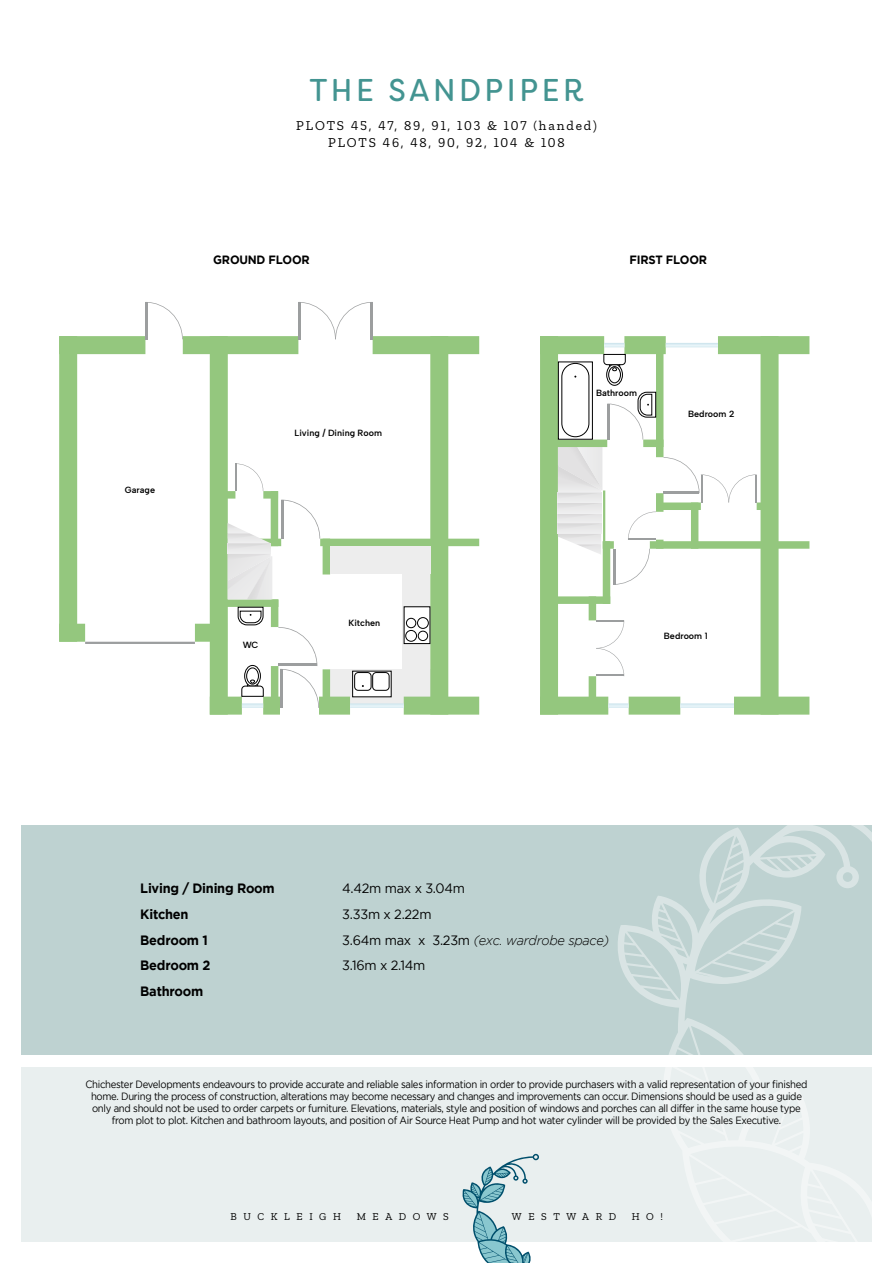
<style>
.page{position:relative;width:893px;height:1263px;background:#fff}
.page>*{position:absolute;margin:0;border:0;box-sizing:border-box;transform-origin:0 0}
.t1{font:31.5px "Filson Soft";letter-spacing:.12em;color:#439491;scale:.95 1}
.t2{font:13.5px/16.2px "Zilla Slab";letter-spacing:.14em;color:#000;text-align:center}
.t3{font:700 13.5px "Gotham";letter-spacing:-.02em;color:#000;scale:.95 1}
.t4{font:13.5px "Gotham";letter-spacing:-.02em;color:#000;scale:.95 1}
.t5{font:italic 300 13.5px "Gotham";letter-spacing:-.02em;color:#000;scale:.95 1}
.t6{font:700 12px "Gotham";letter-spacing:-.02em;color:#000;scale:.95 1}
.t7{font:10.5px/12px "Gotham";letter-spacing:-.03em;color:#000;text-align:center;scale:.91 1}
.t8{font:10.5px "Zilla Slab";letter-spacing:.63em;color:#000}
.t9{font:600 9px "Albert Sans";color:#000}
.s1{font-weight:400;font-style:normal}
</style>
<div class="page">
<div style="left:21px;top:1067px;width:851px;height:175px;background:#e9efef"></div>
<div style="left:21px;top:825px;width:851px;height:229px;background:#bed2d1"></div>
<svg style="left:616px;top:825px;width:256px;height:230px"></svg>
<svg style="left:462px;top:1154px;width:77px;height:109px"></svg>
<div style="left:402px;top:546px;width:28px;height:151px;background:#ededed"></div>
<div style="left:330px;top:669px;width:100px;height:37px;background:#ededed"></div>
<div style="left:430px;top:336px;width:18px;height:379px;background:#94c77e"></div>
<div style="left:210px;top:336px;width:18px;height:379px;background:#94c77e"></div>
<div style="left:183px;top:336px;width:115px;height:18px;background:#94c77e"></div>
<div style="left:373px;top:336px;width:106px;height:18px;background:#94c77e"></div>
<div style="left:404px;top:697px;width:75px;height:18px;background:#94c77e"></div>
<div style="left:319px;top:697px;width:31px;height:18px;background:#94c77e"></div>
<div style="left:263px;top:697px;width:17px;height:18px;background:#94c77e"></div>
<div style="left:210px;top:697px;width:32px;height:18px;background:#94c77e"></div>
<div style="left:59px;top:336px;width:86px;height:18px;background:#94c77e"></div>
<div style="left:59px;top:336px;width:18px;height:306px;background:#94c77e"></div>
<div style="left:59px;top:624px;width:26px;height:18px;background:#94c77e"></div>
<div style="left:195px;top:624px;width:32px;height:18px;background:#94c77e"></div>
<div style="left:320px;top:539px;width:159px;height:7px;background:#94c77e"></div>
<div style="left:220px;top:539px;width:61px;height:7px;background:#94c77e"></div>
<div style="left:224px;top:491px;width:11px;height:8px;background:#94c77e"></div>
<div style="left:263px;top:491px;width:15px;height:8px;background:#94c77e"></div>
<div style="left:271px;top:491px;width:7px;height:55px;background:#94c77e"></div>
<div style="left:323px;top:539px;width:7px;height:35px;background:#94c77e"></div>
<div style="left:323px;top:669px;width:7px;height:36px;background:#94c77e"></div>
<div style="left:271px;top:666px;width:7px;height:40px;background:#94c77e"></div>
<div style="left:271px;top:599px;width:7px;height:28px;background:#94c77e"></div>
<div style="left:220px;top:599px;width:58px;height:8px;background:#94c77e"></div>
<svg style="left:228px;top:523px;width:44px;height:76px;background:#e8e9e8"></svg>
<div style="left:350px;top:703px;width:54px;height:5px;background:#e1f1f6"></div>
<div style="left:242px;top:703px;width:21px;height:5px;background:#e1f1f6"></div>
<svg style="left:148px;top:302px;width:35px;height:37px"></svg>
<hr style="left:145px;top:302px;width:3px;height:37px;background:#9c9e9f">
<svg style="left:298px;top:302px;width:72px;height:37px"></svg>
<hr style="left:370px;top:302px;width:3px;height:37px;background:#9c9e9f">
<svg style="left:283px;top:500px;width:37px;height:39px"></svg>
<hr style="left:281px;top:500px;width:2px;height:39px;background:#9c9e9f">
<svg style="left:278px;top:627px;width:41px;height:81px"></svg>
<hr style="left:278px;top:664px;width:39px;height:2px;background:#9c9e9f">
<svg style="left:235px;top:463px;width:28px;height:28px"></svg>
<hr style="left:235px;top:464px;width:2px;height:27px;background:#9c9e9f">
<hr style="left:85px;top:642px;width:110px;height:2px;background:#9c9e9f">
<div style="left:330px;top:546px;width:100px;height:28px;background:#ededed"></div>
<div style="left:353px;top:671px;width:38px;height:26px;background:#fff"></div>
<div style="left:354px;top:672px;width:17px;height:19px;border:1px solid #000;border-radius:4px"></div>
<div style="left:372px;top:672px;width:17px;height:19px;border:1px solid #000;border-radius:4px"></div>
<svg style="left:406px;top:608px;width:22px;height:34px"></svg>
<div style="left:418px;top:631px;width:10px;height:9px;background:#fff;border-radius:50%"></div>
<div style="left:418px;top:631px;width:10px;height:10px;border:1px solid #000;border-radius:50%"></div>
<div style="left:406px;top:630px;width:11px;height:11px;background:#fff;border-radius:50%"></div>
<div style="left:405px;top:630px;width:12px;height:12px;border:1px solid #000;border-radius:50%"></div>
<div style="left:417px;top:618px;width:11px;height:10px;background:#fff;border-radius:50%"></div>
<div style="left:417px;top:617px;width:12px;height:12px;border:1px solid #000;border-radius:50%"></div>
<div style="left:406px;top:618px;width:10px;height:10px;background:#fff;border-radius:50%"></div>
<div style="left:406px;top:618px;width:10px;height:10px;border:1px solid #000;border-radius:50%"></div>
<svg style="left:238px;top:607px;width:26px;height:18px"></svg>
<svg style="left:241px;top:665px;width:23px;height:32px"></svg>
<div style="left:760px;top:336px;width:18px;height:379px;background:#94c77e"></div>
<div style="left:540px;top:336px;width:18px;height:379px;background:#94c77e"></div>
<div style="left:540px;top:336px;width:64px;height:18px;background:#94c77e"></div>
<div style="left:718px;top:336px;width:91px;height:18px;background:#94c77e"></div>
<div style="left:734px;top:697px;width:75px;height:18px;background:#94c77e"></div>
<div style="left:629px;top:697px;width:51px;height:18px;background:#94c77e"></div>
<div style="left:540px;top:697px;width:68px;height:18px;background:#94c77e"></div>
<div style="left:650px;top:541px;width:159px;height:8px;background:#94c77e"></div>
<div style="left:680px;top:703px;width:54px;height:5px;background:#e1f1f6"></div>
<div style="left:624px;top:336px;width:42px;height:18px;background:#94c77e"></div>
<svg style="left:558px;top:447px;width:44px;height:107px;background:#e7e7e8"></svg>
<div style="left:603px;top:541px;width:11px;height:8px;background:#94c77e"></div>
<div style="left:549px;top:596px;width:61px;height:8px;background:#94c77e"></div>
<div style="left:603px;top:541px;width:7px;height:63px;background:#94c77e"></div>
<hr style="left:603px;top:490px;width:2px;height:51px;background:#94c77e">
<div style="left:589px;top:596px;width:7px;height:24px;background:#94c77e"></div>
<div style="left:589px;top:676px;width:7px;height:30px;background:#94c77e"></div>
<div style="left:549px;top:440px;width:58px;height:7px;background:#94c77e"></div>
<div style="left:643px;top:440px;width:20px;height:7px;background:#94c77e"></div>
<div style="left:656px;top:345px;width:7px;height:112px;background:#94c77e"></div>
<div style="left:656px;top:493px;width:7px;height:19px;background:#94c77e"></div>
<div style="left:656px;top:502px;width:45px;height:8px;background:#94c77e"></div>
<div style="left:757px;top:502px;width:12px;height:8px;background:#94c77e"></div>
<div style="left:691px;top:502px;width:7px;height:47px;background:#94c77e"></div>
<div style="left:608px;top:703px;width:21px;height:5px;background:#e1f1f6"></div>
<svg style="left:604px;top:343px;width:20px;height:4px"></svg>
<svg style="left:666px;top:343px;width:52px;height:4px"></svg>
<svg style="left:603px;top:354px;width:23px;height:32px"></svg>
<svg style="left:561px;top:364px;width:29px;height:74px"></svg>
<div style="left:558px;top:362px;width:35px;height:78px;border:1px solid #000"></div>
<div style="left:562px;top:363px;width:27px;height:74px;background:#fff;border-radius:13px"></div>
<div style="left:561px;top:363px;width:28px;height:74px;border:1px solid #000;border-radius:13px"></div>
<svg style="left:607px;top:392px;width:49px;height:48px"></svg>
<hr style="left:607px;top:404px;width:2px;height:36px;background:#9c9e9f">
<svg style="left:614px;top:549px;width:36px;height:36px"></svg>
<hr style="left:614px;top:549px;width:2px;height:35px;background:#9c9e9f">
<svg style="left:663px;top:457px;width:94px;height:45px"></svg>
<svg style="left:628px;top:512px;width:28px;height:26px"></svg>
<hr style="left:628px;top:538px;width:28px;height:2px;background:#9c9e9f">
<div style="left:656px;top:540px;width:7px;height:9px;background:#94c77e"></div>
<svg style="left:596px;top:622px;width:28px;height:54px"></svg>
<hr style="left:596px;top:620px;width:28px;height:2px;background:#9c9e9f">
<h1 class="t1" style="left:309px;top:70px;width:290px">THE SANDPIPER</h1>
<p class="t2" style="left:296px;top:118px;width:302px">PLOTS 45, 47, 89, 91, 103 &amp; 107 (handed)<br>PLOTS 46, 48, 90, 92, 104 &amp; 108</p>
<p class="t6" style="left:213px;top:253px;width:103px">GROUND FLOOR</p>
<p class="t6" style="left:630px;top:253px;width:83px">FIRST FLOOR</p>
<p class="t9" style="left:125px;top:485px;width:32px">Garage</p>
<p class="t9" style="left:295px;top:427px;width:89px">Living / Dining Room</p>
<p class="t9" style="left:243px;top:640px;width:17px">WC</p>
<p class="t9" style="left:348px;top:617px;width:33px">Kitchen</p>
<p class="t9" style="left:596px;top:388px;width:42px">Bathroom</p>
<p class="t9" style="left:688px;top:409px;width:48px">Bedroom 2</p>
<p class="t9" style="left:664px;top:630px;width:45px">Bedroom 1</p>
<p class="t3" style="left:140px;top:881px;width:143px">Living / Dining Room</p>
<p class="t4" style="left:342px;top:881px;width:131px">4.42m max x 3.04m</p>
<p class="t3" style="left:140px;top:906px;width:52px">Kitchen</p>
<p class="t4" style="left:342px;top:907px;width:95px">3.33m x 2.22m</p>
<p class="t3" style="left:140px;top:932px;width:73px">Bedroom 1</p>
<p class="t5" style="left:342px;top:933px;width:283px"><span class="s1">3.64m max x 3.23m</span> (exc. wardrobe space)</p>
<p class="t3" style="left:140px;top:958px;width:75px">Bedroom 2</p>
<p class="t4" style="left:342px;top:958px;width:89px">3.16m x 2.14m</p>
<p class="t3" style="left:140px;top:983px;width:68px">Bathroom</p>
<p class="t7" style="left:85px;top:1078px;width:795px">Chichester Developments endeavours to provide accurate and reliable sales information in order to provide purchasers with a valid representation of your finished home. During the process of construction, alterations may become necessary and changes and improvements can occur. Dimensions should be used as a guide only and should not be used to order carpets or furniture. Elevations, materials, style and position of windows and porches can all differ in the same house type from plot to plot. Kitchen and bathroom layouts, and position of Air Source Heat Pump and hot water cylinder will be provided by the Sales Executive.</p>
<p class="t8" style="left:231px;top:1211px;width:112px">BUCKLEIGH</p>
<p class="t8" style="left:357px;top:1211px;width:94px">MEADOWS</p>
<p class="t8" style="left:512px;top:1211px;width:106px">WESTWARD</p>
<p class="t8" style="left:632px;top:1211px;width:33px">HO!</p>
</div>
